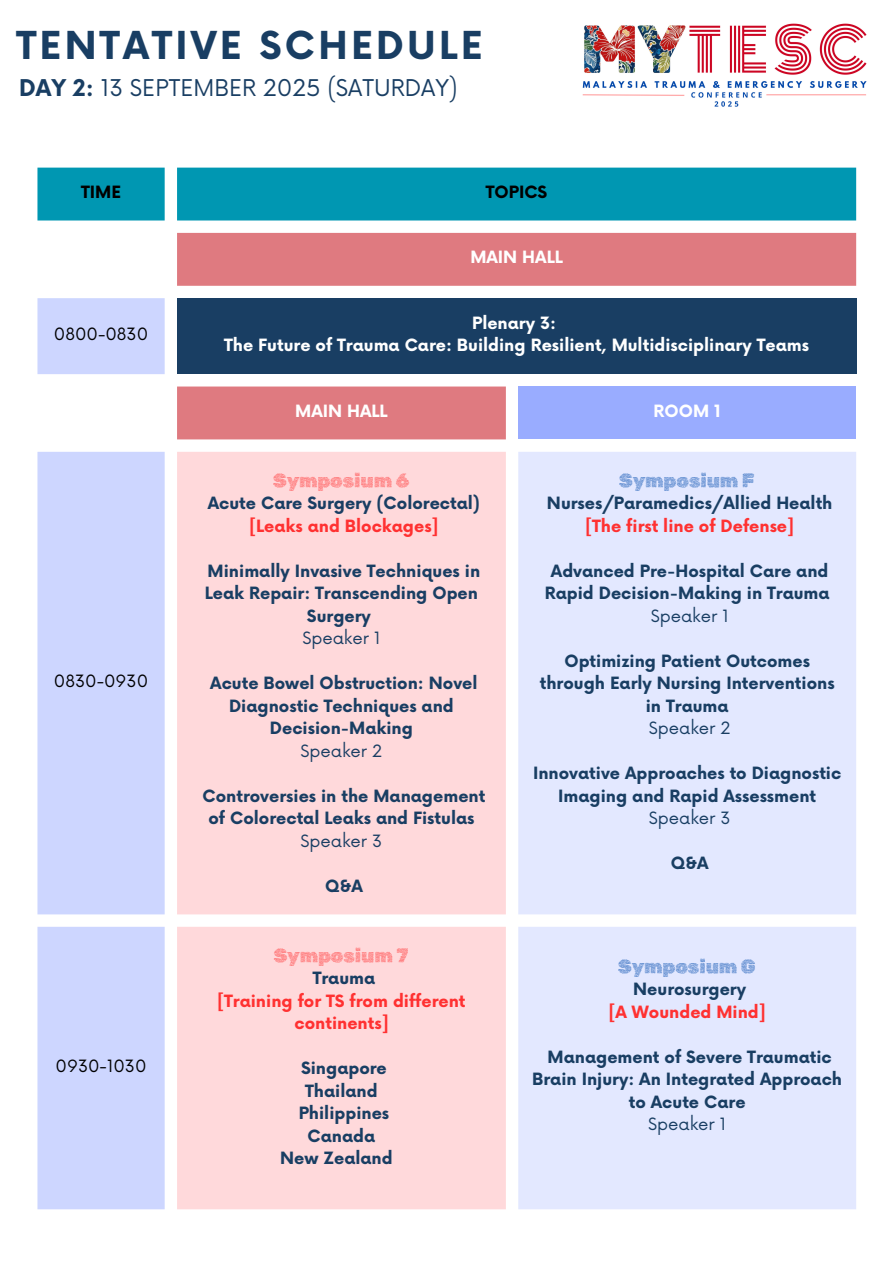
<style>
.page{position:relative;width:894px;height:1264px;background:#fff}
.page>*{position:absolute;margin:0;border:0;box-sizing:border-box;transform-origin:0 0}
.t1{font:700 37.5px "Now";letter-spacing:.085em;color:#193e63}
.t2{font:22.5px "Now";color:#193e63}
.t3{font:19.5px "Rubik Maze";color:#ff3131}
.t4{font:19.5px "Rubik Maze";color:#004aad}
.t5{font:700 16.5px/22.5px "Now";color:#193e63;text-align:center}
.t6{font:700 16.5px/22.5px "Now";color:#ff3131;text-align:center}
.t7{font:700 16.5px "Now";color:#fff}
.t8{font:16.5px "Now";color:#193e63}
.t9{font:16.5px "Now";color:#000}
.t10{font:700 16.5px "Now";color:#000}
.s1{font-weight:700}
.s2{font-weight:400}
</style>
<div class="page">
<img style="left:582px;top:23px;width:285px;height:84px">
<div style="left:37px;top:168px;width:818px;height:52px;background:#0097b2"></div>
<svg style="left:177px;top:233px;width:678px;height:206px;fill:#df7a80"></svg>
<svg style="left:37px;top:298px;width:128px;height:911px;background:#d2daff"></svg>
<div style="left:177px;top:298px;width:678px;height:76px;background:#193e63"></div>
<div style="left:518px;top:386px;width:337px;height:53px;background:#99acff"></div>
<div style="left:177px;top:452px;width:328px;height:757px;background:#ffd9db"></div>
<div style="left:518px;top:452px;width:337px;height:757px;background:#e3e8ff"></div>
<h1 class="t1" style="left:17px;top:25px;width:467px">TENTATIVE SCHEDULE</h1>
<p class="t2" style="left:19px;top:75px;width:440px"><span class="s1">DAY 2:</span> 13 SEPTEMBER 2025 (SATURDAY)</p>
<p class="t10" style="left:81px;top:183px;width:41px">TIME</p>
<p class="t10" style="left:485px;top:183px;width:63px">TOPICS</p>
<p class="t9" style="left:54px;top:324px;width:96px">0800-0830</p>
<p class="t9" style="left:54px;top:672px;width:96px">0830-0930</p>
<p class="t9" style="left:56px;top:1056px;width:92px">0930-1030</p>
<p class="t7" style="left:470px;top:248px;width:94px">MAIN HALL</p>
<p class="t7" style="left:472px;top:314px;width:86px">Plenary 3:</p>
<p class="t7" style="left:224px;top:336px;width:586px">The Future of Trauma Care: Building Resilient, Multidisciplinary Teams</p>
<p class="t7" style="left:295px;top:402px;width:94px">MAIN HALL</p>
<p class="t7" style="left:653px;top:402px;width:69px">ROOM 1</p>
<p class="t3" style="left:273px;top:468px;width:138px">Symposium 6</p>
<p class="t5" style="left:208px;top:493px;width:274px">Acute Care Surgery (Colorectal)</p>
<p class="t6" style="left:249px;top:515px;width:190px">[Leaks and Blockages]</p>
<p class="t5" style="left:205px;top:560px;width:277px">Minimally Invasive Techniques in<br>Leak Repair: Transcending Open<br>Surgery</p>
<p class="t8" style="left:302px;top:629px;width:79px">Speaker 1</p>
<p class="t5" style="left:210px;top:673px;width:269px">Acute Bowel Obstruction: Novel<br>Diagnostic Techniques and<br>Decision-Making</p>
<p class="t8" style="left:300px;top:741px;width:83px">Speaker 2</p>
<p class="t5" style="left:202px;top:785px;width:284px">Controversies in the Management of Colorectal Leaks and Fistulas<br><span class="s2">Speaker 3</span></p>
<p class="t5" style="left:325px;top:875px;width:39px">Q&amp;A</p>
<p class="t3" style="left:274px;top:943px;width:136px">Symposium 7</p>
<p class="t5" style="left:312px;top:967px;width:64px">Trauma</p>
<p class="t6" style="left:217px;top:990px;width:249px">[Training for TS from different continents]</p>
<p class="t5" style="left:301px;top:1057px;width:87px">Singapore</p>
<p class="t5" style="left:305px;top:1080px;width:74px">Thailand</p>
<p class="t5" style="left:298px;top:1102px;width:92px">Philippines</p>
<p class="t5" style="left:307px;top:1125px;width:69px">Canada</p>
<p class="t5" style="left:280px;top:1147px;width:114px">New Zealand</p>
<p class="t4" style="left:619px;top:468px;width:137px">Symposium F</p>
<p class="t5" style="left:546px;top:493px;width:287px">Nurses/Paramedics/Allied Health</p>
<p class="t6" style="left:585px;top:515px;width:210px">[The first line of Defense]</p>
<p class="t5" style="left:544px;top:560px;width:286px">Advanced Pre-Hospital Care and<br>Rapid Decision-Making in Trauma</p>
<p class="t8" style="left:650px;top:606px;width:79px">Speaker 1</p>
<p class="t5" style="left:539px;top:650px;width:296px">Optimizing Patient Outcomes through Early Nursing Interventions in Trauma</p>
<p class="t8" style="left:648px;top:719px;width:83px">Speaker 2</p>
<p class="t5" style="left:533px;top:763px;width:310px">Innovative Approaches to Diagnostic<br>Imaging and Rapid Assessment</p>
<p class="t8" style="left:648px;top:809px;width:83px">Speaker 3</p>
<p class="t5" style="left:670px;top:853px;width:39px">Q&amp;A</p>
<p class="t4" style="left:618px;top:954px;width:139px">Symposium G</p>
<p class="t5" style="left:633px;top:979px;width:114px">Neurosurgery</p>
<p class="t6" style="left:608px;top:1001px;width:158px">[A Wounded Mind]</p>
<p class="t5" style="left:532px;top:1046px;width:311px">Management of Severe Traumatic<br>Brain Injury: An Integrated Approach to Acute Care</p>
<p class="t8" style="left:648px;top:1115px;width:79px">Speaker 1</p>
</div>
